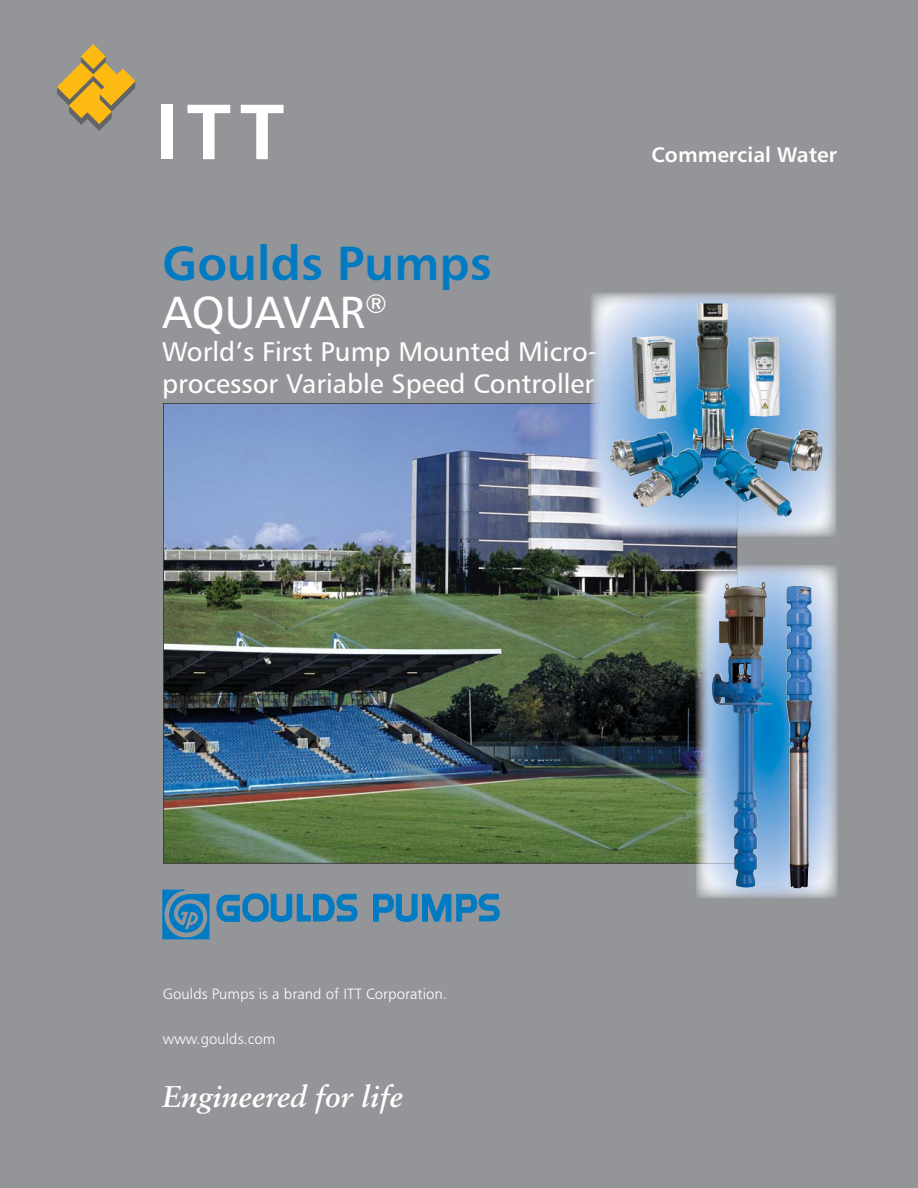
<style>
.page{position:relative;width:918px;height:1188px;background:#939598}
.page>*{position:absolute;margin:0;border:0;box-sizing:border-box;transform-origin:0 0}
.t1{font:78.45px "Humanist 777 BT Bold B";color:#fff;scale:1.08 1}
.t2{font:48px "Humanist 777 BT Bold B";color:#007bc3}
.t3{font:45px "Humanist 777 BT Roman B";letter-spacing:-.01em;color:#fff}
.t4{font:italic 700 30px "Class Garamnd";color:#fff}
.t5{font:27px/32.4px "Humanist 777 BT Roman B";color:#fff}
.t6{font:21px "Humanist 777 BT Bold B";color:#fff}
.t7{font:15px "Humanist 777 BT Light B";color:#fff}
</style>
<div class="page">
<svg style="left:57px;top:44px;width:78px;height:86px"></svg>
<svg style="left:162px;top:889px;width:195px;height:51px"></svg>
<svg style="left:457px;top:894px;width:42px;height:27px"></svg>
<svg style="left:373px;top:894px;width:78px;height:28px"></svg>
<img style="left:163px;top:403px;width:574px;height:461px">
<img style="left:590px;top:292px;width:247px;height:245px">
<img style="left:590px;top:340px;width:6px;height:26px">
<img style="left:590px;top:373px;width:4px;height:26px">
<img style="left:590px;top:403px;width:146px;height:134px">
<img style="left:590px;top:404px;width:20px;height:44px">
<img style="left:736px;top:517px;width:1px;height:20px">
<img style="left:610px;top:303px;width:182px;height:214px">
<img style="left:696px;top:565px;width:142px;height:333px">
<img style="left:696px;top:565px;width:41px;height:298px">
<img style="left:712px;top:581px;width:60px;height:307px">
<h1 class="t1" style="left:155px;top:98px;width:121px">ITT</h1>
<h2 class="t2" style="left:162px;top:243px;width:331px">Goulds Pumps</h2>
<h3 class="t3" style="left:162px;top:293px;width:226px">AQUAVAR<sup>®</sup></h3>
<p class="t5" style="left:162px;top:336px;width:436px">World’s First Pump Mounted Micro&shy;processor Variable Speed Controller</p>
<p class="t6" style="left:651px;top:145px;width:187px">Commercial Water</p>
<p class="t7" style="left:163px;top:987px;width:286px">Goulds Pumps is a brand of ITT Corporation.</p>
<p class="t7" style="left:163px;top:1032px;width:114px">www.goulds.com</p>
<p class="t4" style="left:163px;top:1084px;width:242px">Engineered for life</p>
</div>
